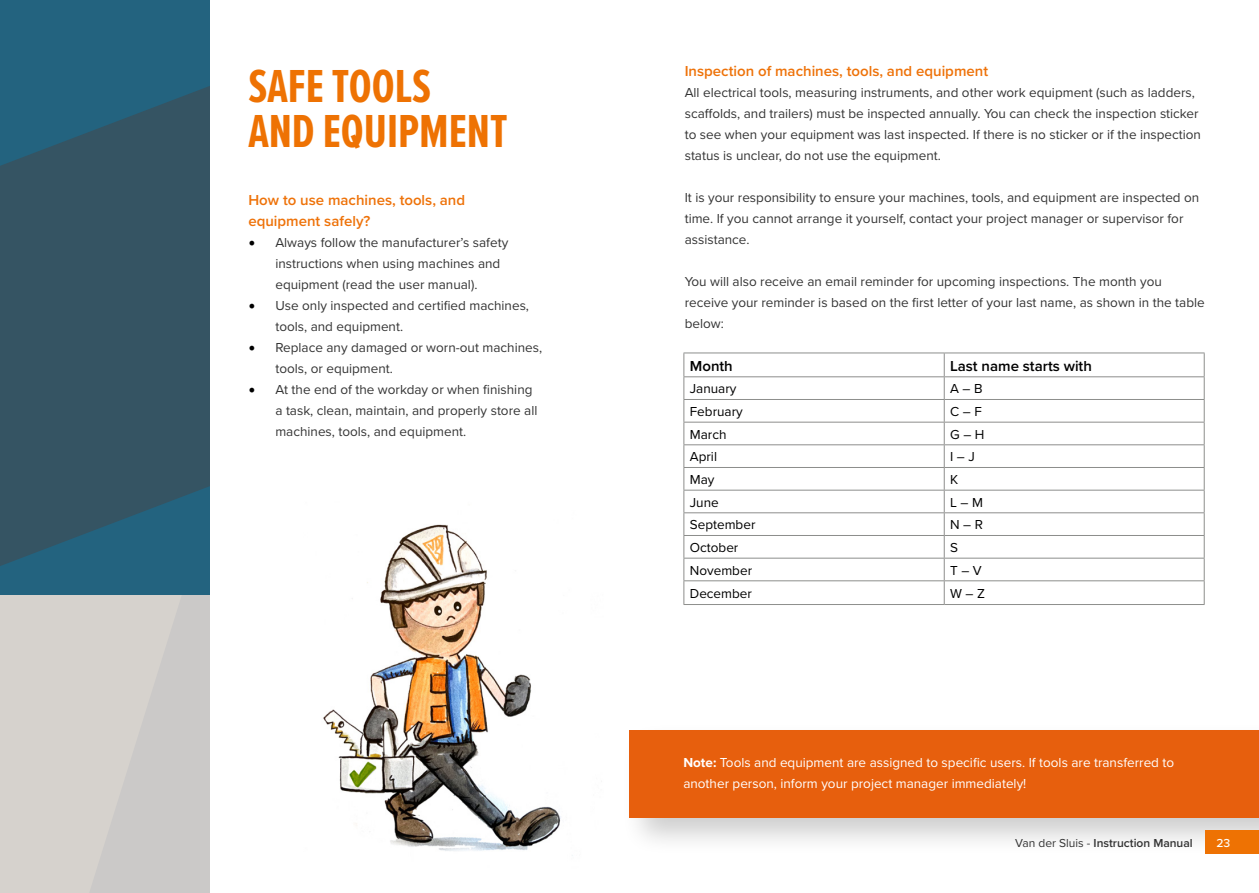
<style>
.page{position:relative;width:1259px;height:893px;background:#fff}
.page>*{position:absolute;margin:0;border:0;box-sizing:border-box;transform-origin:0 0}
.t1{font:700 48px/45px "Proxima Nova Ex Cn";color:#ee7203}
.t2{font:600 15px/21px "Proxima Nova";color:#ee7209}
.t3{font:600 15px "Proxima Nova";color:#000}
.t4{font:13.5px/21px "Proxima Nova";color:#343434}
.t5{font:13.5px/21px "Proxima Nova";color:#fff}
.t6{font:13.5px "Proxima Nova";color:#000}
.t7{font:600 12px "Proxima Nova";color:#343434}
.t8{font:500 12px "Proxima Nova";color:#fff}
.s1{font-family:"Minion Pro";font-size:18px;color:#000}
.s2{font-weight:700}
.s3{font-weight:400}
</style>
<div class="page">
<svg style="left:0;top:0;width:210px;height:595px;background:#2f586c"></svg>
<img style="left:323px;top:524px;width:250px;height:332px">
<div style="left:620px;top:721px;width:639px;height:135px;background:#000;opacity:.2"></div>
<div style="left:629px;top:730px;width:630px;height:88px;background:#e75f0d"></div>
<hr style="left:683px;top:353px;width:261px;height:1px;background:#8d8e8c">
<hr style="left:944px;top:353px;width:260px;height:1px;background:#8d8e8c">
<hr style="left:683px;top:376px;width:261px;height:1px;background:#8d8e8c">
<hr style="left:944px;top:376px;width:260px;height:1px;background:#8d8e8c">
<hr style="left:683px;top:399px;width:261px;height:1px;background:#8d8e8c">
<hr style="left:944px;top:399px;width:260px;height:1px;background:#8d8e8c">
<hr style="left:683px;top:422px;width:261px;height:1px;background:#8d8e8c">
<hr style="left:944px;top:422px;width:260px;height:1px;background:#8d8e8c">
<hr style="left:683px;top:444px;width:261px;height:1px;background:#8d8e8c">
<hr style="left:944px;top:444px;width:260px;height:1px;background:#8d8e8c">
<hr style="left:683px;top:467px;width:261px;height:1px;background:#8d8e8c">
<hr style="left:944px;top:467px;width:260px;height:1px;background:#8d8e8c">
<hr style="left:683px;top:490px;width:261px;height:1px;background:#8d8e8c">
<hr style="left:944px;top:490px;width:260px;height:1px;background:#8d8e8c">
<hr style="left:683px;top:512px;width:261px;height:1px;background:#8d8e8c">
<hr style="left:944px;top:512px;width:260px;height:1px;background:#8d8e8c">
<hr style="left:683px;top:535px;width:261px;height:1px;background:#8d8e8c">
<hr style="left:944px;top:535px;width:260px;height:1px;background:#8d8e8c">
<hr style="left:683px;top:558px;width:261px;height:1px;background:#8d8e8c">
<hr style="left:944px;top:558px;width:260px;height:1px;background:#8d8e8c">
<hr style="left:683px;top:580px;width:261px;height:1px;background:#8d8e8c">
<svg style="left:683px;top:353px;width:1px;height:251px"></svg>
<hr style="left:944px;top:580px;width:260px;height:1px;background:#8d8e8c">
<svg style="left:944px;top:353px;width:1px;height:251px"></svg>
<svg style="left:1203px;top:353px;width:1px;height:251px"></svg>
<hr style="left:683px;top:604px;width:261px;height:1px;background:#8d8e8c">
<hr style="left:944px;top:604px;width:260px;height:1px;background:#8d8e8c">
<svg style="left:0;top:595px;width:210px;height:298px;background:#d2cfcb"></svg>
<div style="left:1205px;top:830px;width:54px;height:24px;background:#ee7203"></div>
<h1 class="t1" style="left:248px;top:63px;width:261px">SAFE TOOLS<br>AND EQUIPMENT</h1>
<p class="t2" style="left:248px;top:189px;width:218px">How to use machines, tools, and equipment safely?</p>
<p class="t4" style="left:275px;top:231px;width:234px;text-indent:-27px"><span class="s1">•</span> Always follow the manufacturer’s safety instructions when using machines and equipment (read the user manual).</p>
<p class="t4" style="left:275px;top:294px;width:255px;text-indent:-27px"><span class="s1">•</span> Use only inspected and certified machines, tools, and equipment.</p>
<p class="t4" style="left:275px;top:336px;width:268px;text-indent:-27px"><span class="s1">•</span> Replace any damaged or worn-out machines, tools, or equipment.</p>
<p class="t4" style="left:275px;top:378px;width:263px;text-indent:-27px"><span class="s1">•</span> At the end of the workday or when finishing a task, clean, maintain, and properly store all machines, tools, and equipment.</p>
<p class="t2" style="left:685px;top:60px;width:305px">Inspection of machines, tools, and equipment</p>
<p class="t4" style="left:685px;top:81px;width:518px">All electrical tools, measuring instruments, and other work equipment (such as ladders, scaffolds, and trailers) must be inspected annually. You can check the inspection sticker to see when your equipment was last inspected. If there is no sticker or if the inspection status is unclear, do not use the equipment.</p>
<p class="t4" style="left:685px;top:186px;width:516px">It is your responsibility to ensure your machines, tools, and equipment are inspected on time. If you cannot arrange it yourself, contact your project manager or supervisor for assistance.</p>
<p class="t4" style="left:685px;top:270px;width:521px">You will also receive an email reminder for upcoming inspections. The month you receive your reminder is based on the first letter of your last name, as shown in the table below:</p>
<p class="t3" style="left:690px;top:355px;width:44px">Month</p>
<p class="t3" style="left:950px;top:355px;width:143px">Last name starts with</p>
<p class="t6" style="left:690px;top:379px;width:48px">January</p>
<p class="t6" style="left:950px;top:379px;width:34px">A – B</p>
<p class="t6" style="left:690px;top:402px;width:54px">February</p>
<p class="t6" style="left:950px;top:402px;width:33px">C – F</p>
<p class="t6" style="left:690px;top:424px;width:38px">March</p>
<p class="t6" style="left:950px;top:424px;width:36px">G – H</p>
<p class="t6" style="left:690px;top:447px;width:29px">April</p>
<p class="t6" style="left:950px;top:447px;width:26px">I – J</p>
<p class="t6" style="left:690px;top:470px;width:26px">May</p>
<p class="t6" style="left:950px;top:470px;width:10px">K</p>
<p class="t6" style="left:690px;top:492px;width:30px">June</p>
<p class="t6" style="left:950px;top:492px;width:34px">L – M</p>
<p class="t6" style="left:690px;top:515px;width:67px">September</p>
<p class="t6" style="left:950px;top:515px;width:34px">N – R</p>
<p class="t6" style="left:690px;top:538px;width:50px">October</p>
<p class="t6" style="left:950px;top:538px;width:9px">S</p>
<p class="t6" style="left:690px;top:560px;width:64px">November</p>
<p class="t6" style="left:950px;top:560px;width:33px">T – V</p>
<p class="t6" style="left:690px;top:583px;width:64px">December</p>
<p class="t6" style="left:950px;top:583px;width:36px">W – Z</p>
<p class="t5" style="left:683px;top:751px;width:492px"><span class="s2">Note:</span> Tools and equipment are assigned to specific users. If tools are transferred to another person, inform your project manager immediately!</p>
<p class="t7" style="left:1015px;top:834px;width:179px"><span class="s3">Van der Sluis -</span> Instruction Manual</p>
<p class="t8" style="left:1216px;top:834px;width:15px">23</p>
</div>
